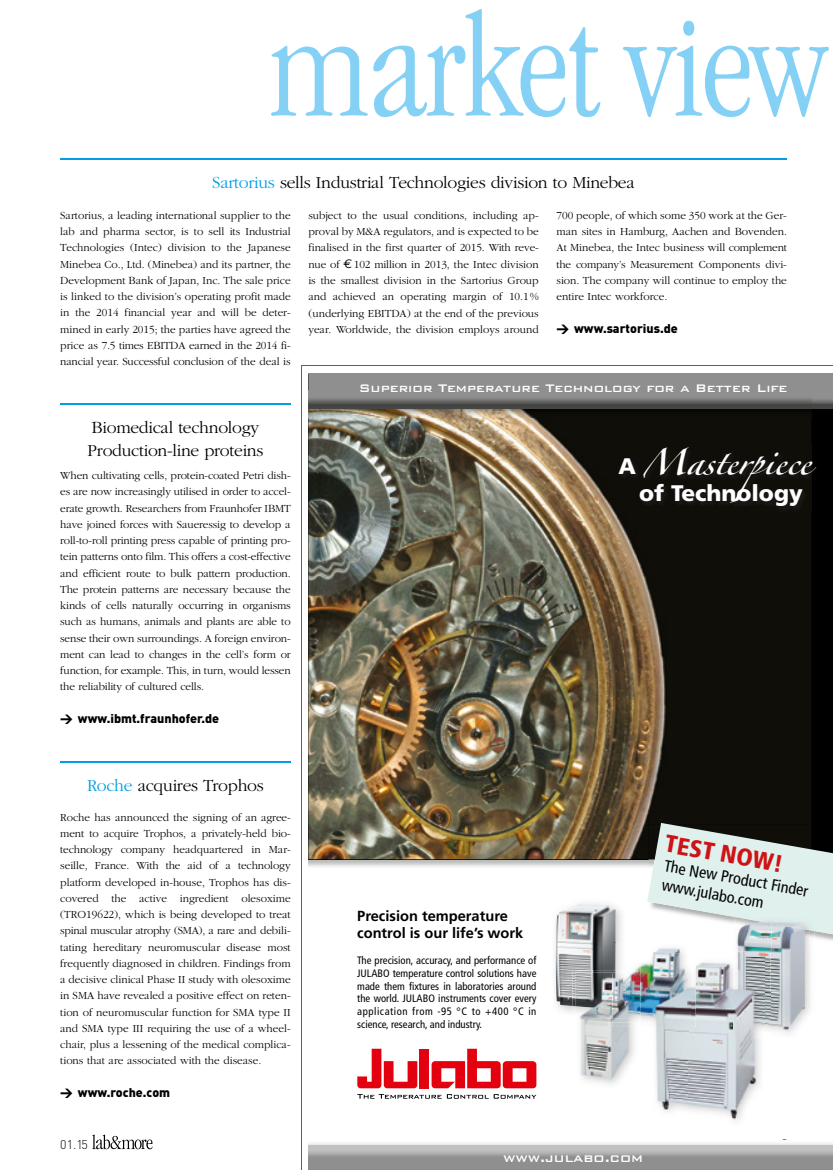
<style>
.page{position:relative;width:833px;height:1170px;background:#fff}
.page>*{position:absolute;margin:0;border:0;box-sizing:border-box;transform-origin:0 0}
.t1{font:300 condensed 150px "Garamond";letter-spacing:-.015em;color:#85d1f5}
.t2{font:900 condensed 24.25px "Frutiger LT Std";color:#cd1316}
.t3{font:22.5px "Zapfino Forte LTX Pro";color:#fff}
.t4{font:900 22.5px "Frutiger LT Std";color:#fff}
.t5{font:300 17.5px/22.5px "Garamond";letter-spacing:-.015em;color:#000}
.t6{font:condensed 16.12px/19.4px "Frutiger LT Std";color:#000}
.t7{font:500 15.62px "Bank Gothic BT";color:#fff}
.t8{font:300 condensed 15px "Garamond";color:#000}
.t9{font:500 14.62px "Bank Gothic BT";color:#fff}
.t10{font:700 14.62px/17.5px "Frutiger LT Std";color:#000}
.t11{font:900 12.5px "DIN Pro";color:#000}
.t12{font:300 12.5px "DIN";color:#000}
.t13{font:300 11.25px/16.2px "Garamond";color:#000;text-align:justify}
.t14{font:condensed 10.75px/12.9px "Frutiger LT Std";color:#000;text-align:justify}
.s1{color:#009ee3}
.s2{font-family:"DIN"}
.s3{font-family:"Euro Mono";font-weight:400;font-size:12.5px}
.s4{font-family:"Frutiger LT Std";font-weight:900}
</style>
<div class="page">
<svg style="left:92px;top:1134px;width:60px;height:15px"></svg>
<hr style="left:60px;top:403px;width:231px;height:2px;background:#009ee3">
<hr style="left:60px;top:159px;width:727px;height:1px;background:#009ee3">
<hr style="left:60px;top:761px;width:231px;height:1px;background:#009ee3">
<img style="left:301px;top:365px;width:532px;height:804px">
<h1 class="t1" style="left:269px;top:-13px;width:558px">market view</h1>
<h3 class="t5" style="left:212px;top:172px;width:424px"><span class="s1">Sartorius</span> sells Industrial Technologies division to Minebea</h3>
<p class="t13" style="left:60px;top:207px;width:232px">Sartorius, a leading international supplier to the lab and pharma sector, is to sell its Industrial Technolo gies (Intec) division to the Japanese Minebea Co., Ltd. (Minebea) and its partner, the Development Bank of Japan, Inc. The sale price is linked to the division’s operating profit made in the 2014 financial year and will be deter&shy;mined in early 2015; the parties have agreed the price as 7.5 times EBITDA earned in the 2014 fi&shy;nancial year. Successful conclusion of the deal is</p>
<h3 class="t5" style="left:87px;top:416px;width:177px">Biomedical technology<br>Production-line proteins</h3>
<p class="t13" style="left:60px;top:467px;width:232px">When cultivating cells, protein- coated Petri dish&shy;es are now increas ingly utilised in order to accel&shy;erate growth. Researchers from Fraunhofer IBMT have joined forces with Saueressig to develop a roll-to-roll printing press capable of printing pro&shy;tein patterns onto film. This offers a cost-effective and efficient route to bulk pattern production.<br>The protein patterns are necessary because the kinds of cells naturally occurring in organisms such as humans, animals and plants are able to sense their own surroundings. A foreign environ&shy;ment can lead to changes in the cell’s form or function, for example. This, in turn, would lessen the reliability of cultured cells.</p>
<p class="t11" style="left:60px;top:710px;width:160px"><span class="s2">&gt;</span> www.ibmt.fraunhofer.de</p>
<p class="t13" style="left:308px;top:207px;width:232px">subject to the usual conditions, including ap&shy;proval by M&amp;A regulators, and is expected to be finalised in the first quarter of 2015. With reve&shy;nue of <span class="s3">E</span> 102 million in 2013, the Intec division is the smallest division in the Sartorius Group and achieved an operating margin of 10.1 % (underlying EBITDA) at the end of the previous year. Worldwide, the division employs around</p>
<p class="t13" style="left:556px;top:207px;width:232px">700 people, of which some 350 work at the Ger&shy;man sites in Hamburg, Aachen and Bovenden.<br>At Minebea, the Intec business will complement the company’s Measure ment Components divi&shy;sion. The company will continue to employ the entire Intec workforce.</p>
<p class="t11" style="left:556px;top:320px;width:123px"><span class="s2">&gt;</span> www.sartorius.de</p>
<p class="t9" style="left:359px;top:380px;width:430px">Superior Temperature Technology for a Better Life</p>
<h3 class="t3" style="left:618px;top:453px;width:194px"><span class="s4">A</span> Masterpiece</h3>
<h3 class="t4" style="left:639px;top:479px;width:165px">of Technology</h3>
<h3 class="t5" style="left:87px;top:774px;width:178px"><span class="s1">Roche</span> acquires Trophos</h3>
<p class="t13" style="left:60px;top:808px;width:232px">Roche has announced the signing of an agree&shy;ment to acquire Trophos, a privately-held bio&shy;technology com pany headquartered in Mar&shy;seille, France. With the aid of a technology platform developed in-house, Trophos has dis&shy;covered the active ingredient olesoxime (TRO19622), which is being developed to treat spinal muscular atrophy (SMA), a rare and debili&shy;tating hereditary neuro muscular disease most frequently diagnosed in children. Findings from a decisive clinical Phase II study with olesoxime in SMA have revealed a positive effect on reten&shy;tion of neuromuscular function for SMA type II and SMA type III requiring the use of a wheel&shy;chair, plus a lessening of the medical complica&shy;tions that are associated with the disease.</p>
<p class="t11" style="left:60px;top:1083px;width:111px"><span class="s2">&gt;</span> www.roche.com</p>
<p class="t10" style="left:357px;top:906px;width:168px">Precision temperature control is our life’s work</p>
<p class="t14" style="left:357px;top:953px;width:181px">The precision, accuracy, and performance of JULABO temperature control solutions have made them fixtures in laboratories around the world. JULABO instruments cover every application from -95 °C to +400 °C in science, research, and industry.</p>
<h2 class="t2" style="left:668px;top:828px;width:121px;rotate:10deg">TEST NOW!</h2>
<h3 class="t6" style="left:666px;top:856px;width:147px;rotate:10deg">The New Product Finder www.julabo.com</h3>
<p class="t12" style="left:60px;top:1136px;width:29px">01.15</p>
<h3 class="t8" style="left:781px;top:1136px;width:7px">5</h3>
<h3 class="t7" style="left:503px;top:1149px;width:141px">www.julabo.com</h3>
</div>
